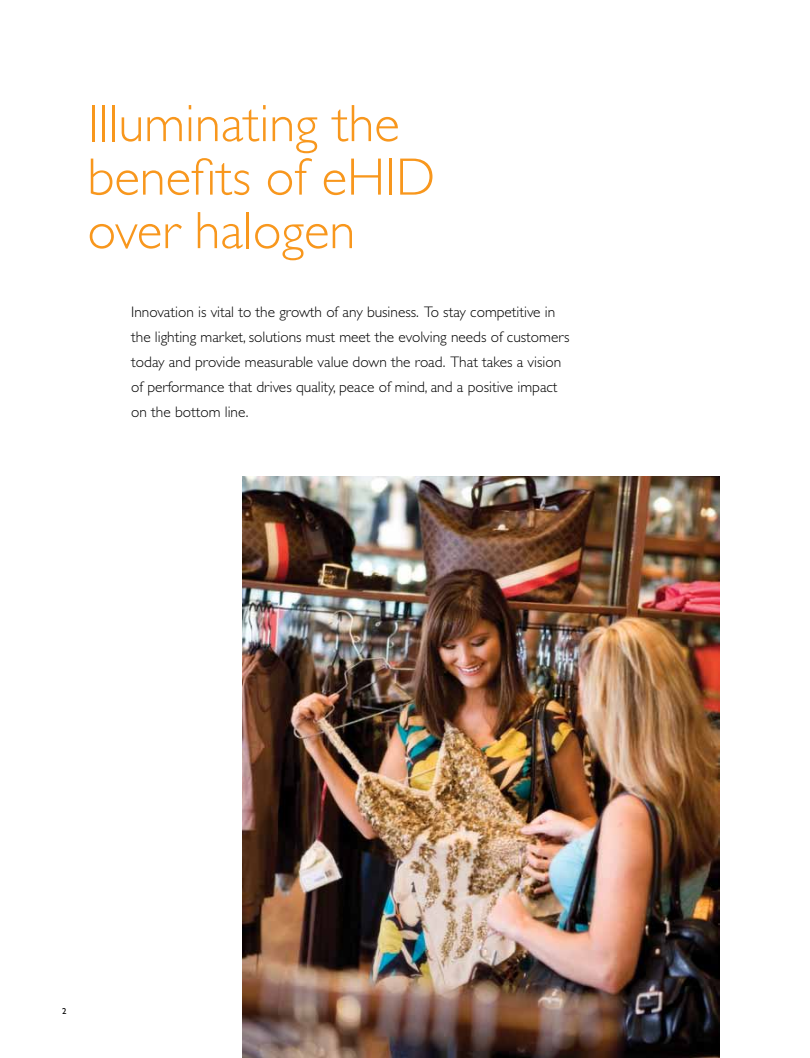
<style>
.page{position:relative;width:810px;height:1058px;background:#fff}
.page>*{position:absolute;margin:0;border:0;box-sizing:border-box;transform-origin:0 0}
.t1{font:300 52.88px/53.5px "Gill Sans";color:#f8971d}
.t2{font:300 15.38px/25.1px "Gill Sans";color:#000}
.t3{font:8.75px "Gill Sans";color:#000}
</style>
<div class="page">
<img style="left:243px;top:476px;width:477px;height:582px">
<h1 class="t1" style="left:88px;top:97px;width:349px">Illuminating the benefits of eHID over halogen</h1>
<p class="t2" style="left:131px;top:299px;width:440px">Innovation is vital to the growth of any business. To stay competitive in the lighting market, solutions must meet the evolving needs of customers today and provide measurable value down the road. That takes a vision of performance that drives quality, peace of mind, and a positive impact on the bottom line.</p>
<p class="t3" style="left:62px;top:1006px;width:6px">2</p>
</div>
